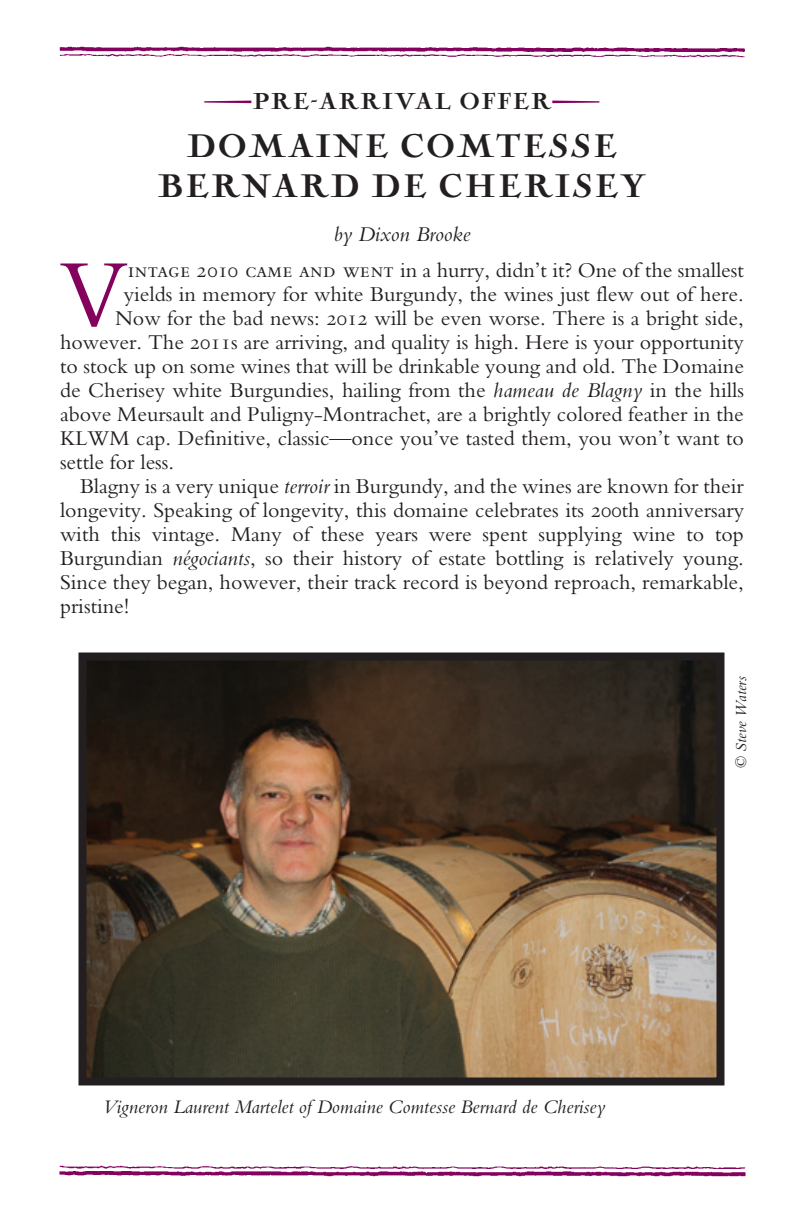
<style>
.page{position:relative;width:792px;height:1224px;background:#fff}
.page>*{position:absolute;margin:0;border:0;box-sizing:border-box;transform-origin:0 0}
.t1{font:99.2px "Bembo Regular TS";color:#85015e}
.t2{font:900 34px/40px "Nicolas Cochin EF";letter-spacing:.055em;color:#231f20;text-align:center}
.t3{font:900 24px "Nicolas Cochin EF";letter-spacing:.055em;color:#231f20}
.t4{font:22px "Bembo Regular TS";color:#231f20}
.t5{font:22px "Bembo Italic TS";color:#231f20}
.t6{font:20px "Bembo Italic Os F5 lig WT";color:#231f20}
.t7{font:16px "Bembo Italic TS";letter-spacing:-.005em;color:#231f20}
.s1{font-family:"Bembo SC"}
.s2{font-family:"Bembo Italic TS"}
</style>
<div class="page">
<img style="left:59px;top:46px;width:686px;height:11px">
<img style="left:59px;top:1166px;width:687px;height:11px">
<img style="left:87px;top:661px;width:628px;height:416px">
<div style="left:78px;top:652px;width:646px;height:434px;border:8px solid #231f20"></div>
<p class="t3" style="left:253px;top:88px;width:300px">PRE-ARRIVAL OFFER</p>
<h2 class="t2" style="left:158px;top:129px;width:489px">DOMAINE COMTESSE<br>BERNARD DE CHERISEY</h2>
<p class="t5" style="left:334px;top:221px;width:138px">by Dixon Brooke</p>
<h1 class="t1" style="left:60px;top:236px;width:70px">V</h1>
<p class="t4" style="left:128px;top:257px;width:617px"><span class="s1">intage 2010 came and went</span> in a hurry, didn’t it? One of the smallest</p>
<p class="t4" style="left:124px;top:281px;width:622px">yields in memory for white Burgundy, the wines just flew out of here.</p>
<p class="t4" style="left:115px;top:305px;width:630px">Now for the bad news: 2012 will be even worse. There is a bright side,</p>
<p class="t4" style="left:60px;top:329px;width:685px">however. The 2011s are arriving, and quality is high. Here is your opportunity</p>
<p class="t4" style="left:60px;top:353px;width:686px">to stock up on some wines that will be drinkable young and old. The Domaine</p>
<p class="t4" style="left:60px;top:377px;width:686px">de Cherisey white Burgundies, hailing from the <span class="s2">hameau de Blagny</span> in the hills</p>
<p class="t4" style="left:60px;top:401px;width:685px">above Meursault and Puligny-Montrachet, are a brightly colored feather in the</p>
<p class="t4" style="left:60px;top:425px;width:685px">KLWM cap. Definitive, classic—once you’ve tasted them, you won’t want to</p>
<p class="t4" style="left:60px;top:449px;width:116px">settle for less.</p>
<p class="t4" style="left:80px;top:473px;width:665px">Blagny is a very unique <span class="s2">terroir</span> in Burgundy, and the wines are known for their</p>
<p class="t4" style="left:60px;top:497px;width:686px">longevity. Speaking of longevity, this domaine celebrates its 200th anniversary</p>
<p class="t4" style="left:60px;top:521px;width:685px">with this vintage. Many of these years were spent supplying wine to top</p>
<p class="t4" style="left:60px;top:545px;width:685px">Burgundian <span class="s2">négociants</span>, so their history of estate bottling is relatively young.</p>
<p class="t4" style="left:60px;top:569px;width:685px">Since they began, however, their track record is beyond reproach, remarkable,</p>
<p class="t4" style="left:60px;top:593px;width:71px">pristine!</p>
<p class="t7" style="left:732px;top:768px;width:93px;rotate:-90deg">© Steve Waters</p>
<p class="t6" style="left:102px;top:1095px;width:504px">Vigneron Laurent Martelet of Domaine Comtesse Bernard de Cherisey</p>
</div>
